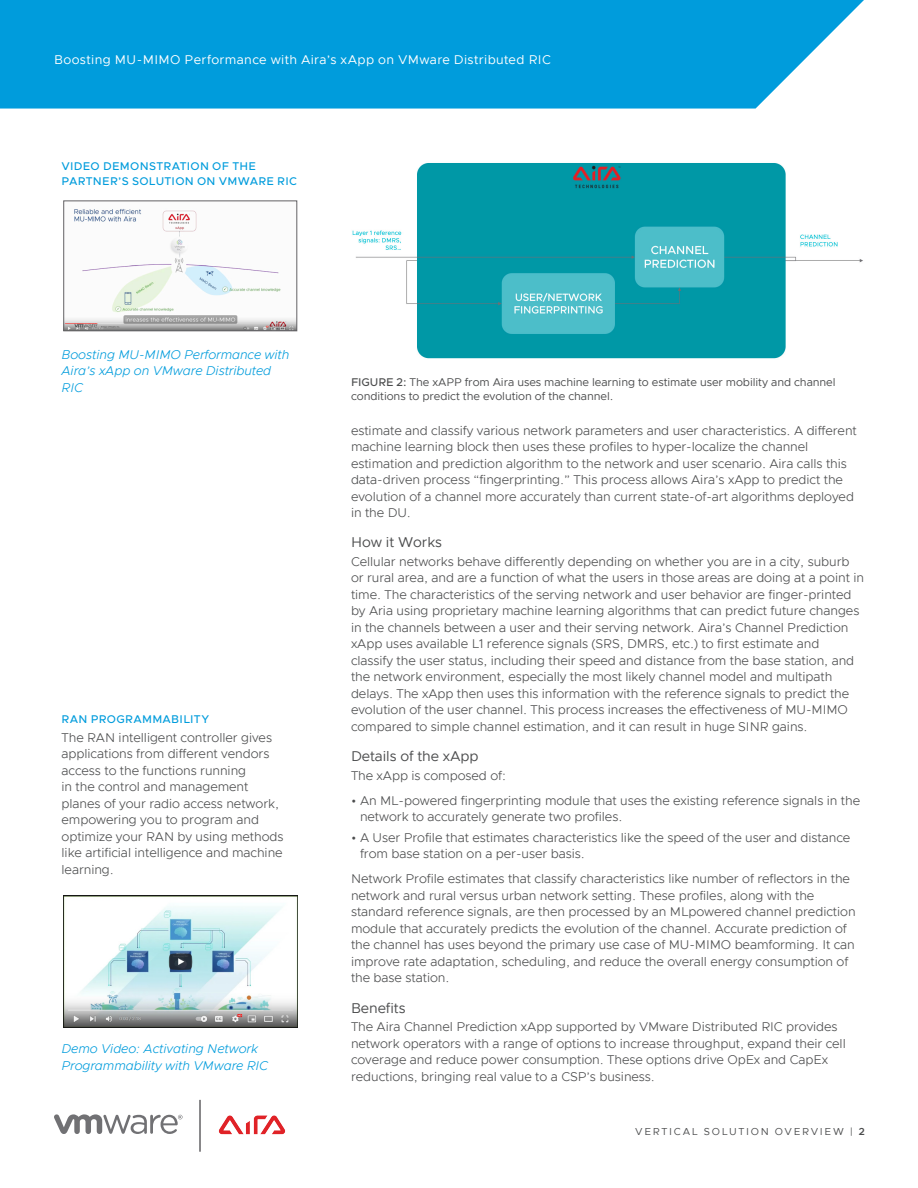
<style>
.page{position:relative;width:918px;height:1188px;background:#fff}
.page>*{position:absolute;margin:0;border:0;box-sizing:border-box;transform-origin:0 0}
._4a__SUBHEAD_2{font:14.25px "Metropolis";letter-spacing:-.005em;color:#4b4c4d}
._3a__BODY_TEXT{font:300 12.75px/16.5px "Metropolis";letter-spacing:-.005em;color:#4b4c4d}
._5b__SIDEBAR_BODY{font:300 12.75px/16.5px "Metropolis";letter-spacing:-.005em;color:#4b4c4d}
._5b__SIDEBAR_BODY-2{font:italic 300 12.75px/16.5px "Metropolis";letter-spacing:-.005em;color:#009cdc}
.t1{font:12.75px "Metropolis";letter-spacing:.025em;color:#fff}
._7a__CAPTION_BODY{font:11.25px/14.2px "Metropolis";letter-spacing:-.005em;color:#4b4c4d}
._5a__SIDEBAR_HEADER{font:500 11.25px/15px "Metropolis";letter-spacing:.03em;color:#009cdc}
.t2{font:10.2px "Metropolis";letter-spacing:.165em;color:#4b4c4d}
.s1{font-weight:500}
.s2{font-weight:600}
</style>
<div class="page">
<svg style="left:54px;top:1114px;width:129px;height:20px"></svg>
<svg style="left:0;top:0;width:864px;height:109px;fill:#009cdc"></svg>
<img style="left:218px;top:1115px;width:68px;height:20px">
<hr style="left:199px;top:1100px;width:2px;height:52px;background:#636265">
<img style="left:64px;top:895px;width:233px;height:133px">
<img style="left:66px;top:208px;width:229px;height:121px">
<div style="left:64px;top:201px;width:233px;height:130px;border:1px solid #636265"></div>
<img style="left:352px;top:163px;width:511px;height:196px">
<p class="t1" style="left:54px;top:52px;width:498px">Boosting MU-MIMO Performance with Aira’s xApp on VMware Distributed RIC</p>
<p class="_5a__SIDEBAR_HEADER" style="left:62px;top:159px;width:237px">VIDEO DEMONSTRATION OF THE<br>PARTNER’S SOLUTION ON VMWARE RIC</p>
<p class="_5b__SIDEBAR_BODY-2" style="left:62px;top:346px;width:229px">Boosting MU-MIMO Performance with<br>Aira’s xApp on VMware Distributed<br>RIC</p>
<p class="_5a__SIDEBAR_HEADER" style="left:62px;top:711px;width:149px">RAN PROGRAMMABILITY</p>
<p class="_5b__SIDEBAR_BODY" style="left:62px;top:729px;width:224px">The RAN intelligent controller gives applications from different vendors access to the functions running<br>in the control and management planes of your radio access network, empowering you to program and optimize your RAN by using methods like artificial intelligence and machine learning.</p>
<p class="_5b__SIDEBAR_BODY-2" style="left:62px;top:1041px;width:208px">Demo Video: Activating Network<br>Programmability with VMware RIC</p>
<p class="_7a__CAPTION_BODY" style="left:351px;top:375px;width:486px"><span class="s1">FIGURE 2:</span> The xAPP from Aira uses machine learning to estimate user mobility and channel conditions to predict the evolution of the channel.</p>
<p class="_3a__BODY_TEXT" style="left:351px;top:422px;width:507px">estimate and classify various network parameters and user characteristics. A different machine learning block then uses these profiles to hyper-localize the channel estimation and prediction algorithm to the network and user scenario. Aira calls this data-driven process “fingerprinting.” This process allows Aira’s xApp to predict the evolution of a channel more accurately than current state-of-art algorithms deployed in the DU.</p>
<p class="_4a__SUBHEAD_2" style="left:351px;top:534px;width:93px">How it Works</p>
<p class="_3a__BODY_TEXT" style="left:351px;top:553px;width:515px">Cellular networks behave differently depending on whether you are in a city, suburb or rural area, and are a function of what the users in those areas are doing at a point in time. The characteristics of the serving network and user behavior are finger-printed by Aria using proprietary machine learning algorithms that can predict future changes in the channels between a user and their serving network. Aira’s Channel Prediction xApp uses available L1 reference signals (SRS, DMRS, etc.) to first estimate and classify the user status, including their speed and distance from the base station, and the network environment, especially the most likely channel model and multipath delays. The xApp then uses this information with the reference signals to predict the evolution of the user channel. This process increases the effectiveness of MU-MIMO compared to simple channel estimation, and it can result in huge SINR gains.</p>
<p class="_4a__SUBHEAD_2" style="left:351px;top:747px;width:129px">Details of the xApp</p>
<p class="_3a__BODY_TEXT" style="left:351px;top:767px;width:156px">The xApp is composed of:</p>
<p class="_3a__BODY_TEXT" style="left:360px;top:792px;width:502px;text-indent:-9px">• An ML-powered fingerprinting module that uses the existing reference signals in the network to accurately generate two profiles.</p>
<p class="_3a__BODY_TEXT" style="left:360px;top:829px;width:492px;text-indent:-9px">• A User Profile that estimates characteristics like the speed of the user and distance from base station on a per-user basis.</p>
<p class="_3a__BODY_TEXT" style="left:351px;top:871px;width:506px">Network Profile estimates that classify characteristics like number of reflectors in the network and rural versus urban network setting. These profiles, along with the standard reference signals, are then processed by an MLpowered channel prediction module that accurately predicts the evolution of the channel. Accurate prediction of the channel has uses beyond the primary use case of MU-MIMO beamforming. It can improve rate adaptation, scheduling, and reduce the overall energy consumption of the base station.</p>
<p class="_4a__SUBHEAD_2" style="left:351px;top:999px;width:56px">Benefits</p>
<p class="_3a__BODY_TEXT" style="left:351px;top:1019px;width:496px">The Aira Channel Prediction xApp supported by VMware Distributed RIC provides network operators with a range of options to increase throughput, expand their cell coverage and reduce power consumption. These options drive OpEx and CapEx reductions, bringing real value to a CSP’s business.</p>
<p class="t2" style="left:635px;top:1125px;width:231px">VERTICAL SOLUTION OVERVIEW | <span class="s2">2</span></p>
</div>
